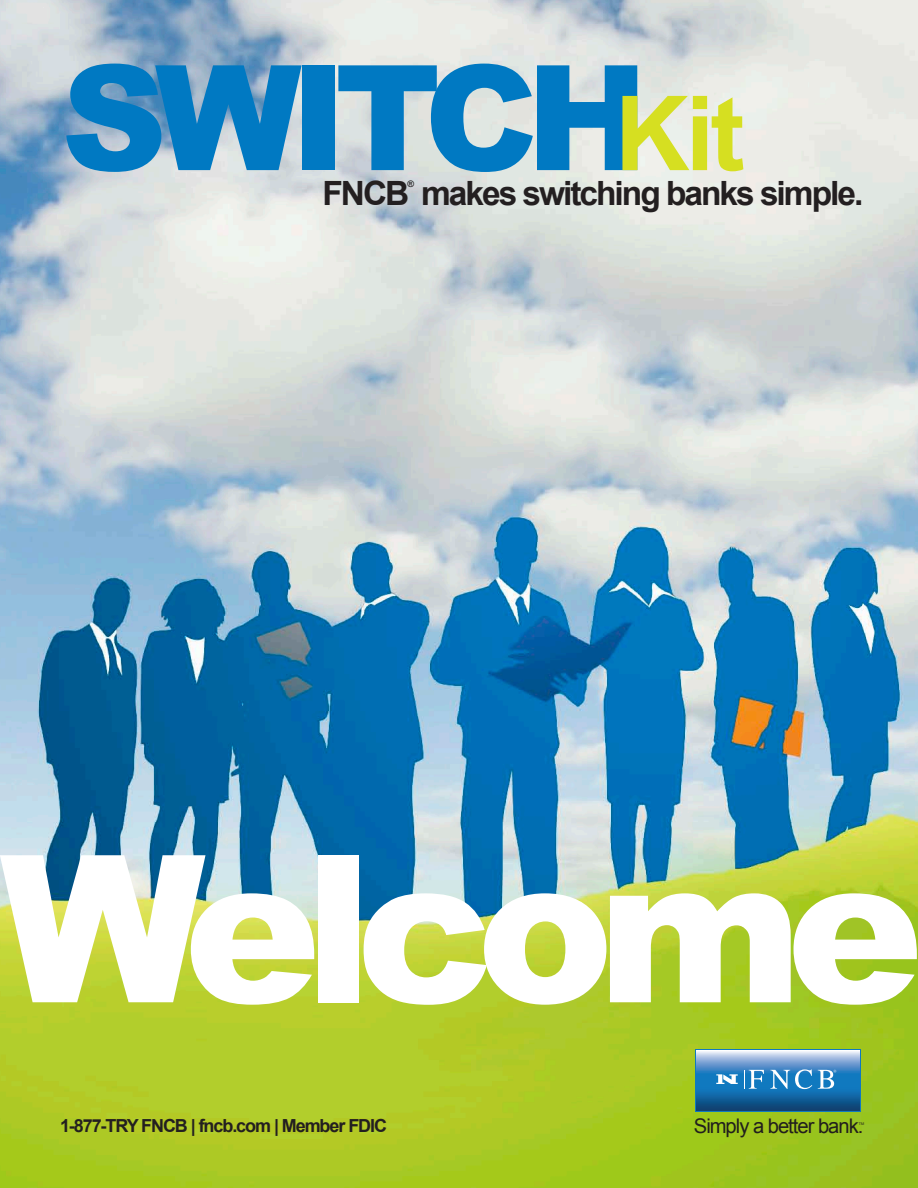
<style>
.page{position:relative;width:918px;height:1188px;background:#fff}
.page>*{position:absolute;margin:0;border:0;box-sizing:border-box;transform-origin:0 0}
.t1{font:900 205.35px "Arial";letter-spacing:-.08em;color:#fff}
.t2{font:900 146.4px "Arial";letter-spacing:-.08em;color:#0079c2}
.t3{font:700 33.45px "Arial";letter-spacing:-.06em;color:#231f20}
.t4{font:20.25px "Arial";letter-spacing:-.05em;color:#211e1e}
.t5{font:700 18px "Arial";letter-spacing:-.06em;color:#231f20}
.t6{font:700 9px "Arial";color:#231f20}
.t7{font:3.75px "Arial";color:#211e1e}
.s1{font-weight:700;font-size:103.65px;color:#d6df21}
</style>
<div class="page">
<img style="left:0;top:0;width:918px;height:1188px">
<div style="left:695px;top:1049px;width:166px;height:63px;background:#1079bf"></div>
<div style="left:697px;top:1050px;width:163px;height:24px;background:linear-gradient(to bottom,#f2ebf7,#1e71bc)"></div>
<div style="left:697px;top:1087px;width:163px;height:24px;background:linear-gradient(to bottom,#117dc6,#0f406e)"></div>
<svg style="left:770px;top:1069px;width:42px;height:20px"></svg>
<svg style="left:716px;top:1074px;width:22px;height:10px"></svg>
<svg style="left:744px;top:1070px;width:20px;height:19px"></svg>
<svg style="left:818px;top:1070px;width:18px;height:19px"></svg>
<h2 class="t2" style="left:61px;top:12px;width:685px">SWITCH<span class="s1">Kit</span></h2>
<h3 class="t3" style="left:322px;top:171px;width:542px">FNCB makes switching banks simple.</h3>
<p class="t6" style="left:407px;top:177px;width:8px">®</p>
<h1 class="t1" style="left:0;top:780px;width:925px">Welcome</h1>
<p class="t5" style="left:60px;top:1113px;width:329px">1-877-TRY FNCB | fncb.com | Member FDIC</p>
<p class="t4" style="left:694px;top:1112px;width:171px">Simply a better bank.</p>
<p class="t7" style="left:859px;top:1121px;width:7px">TM</p>
</div>
